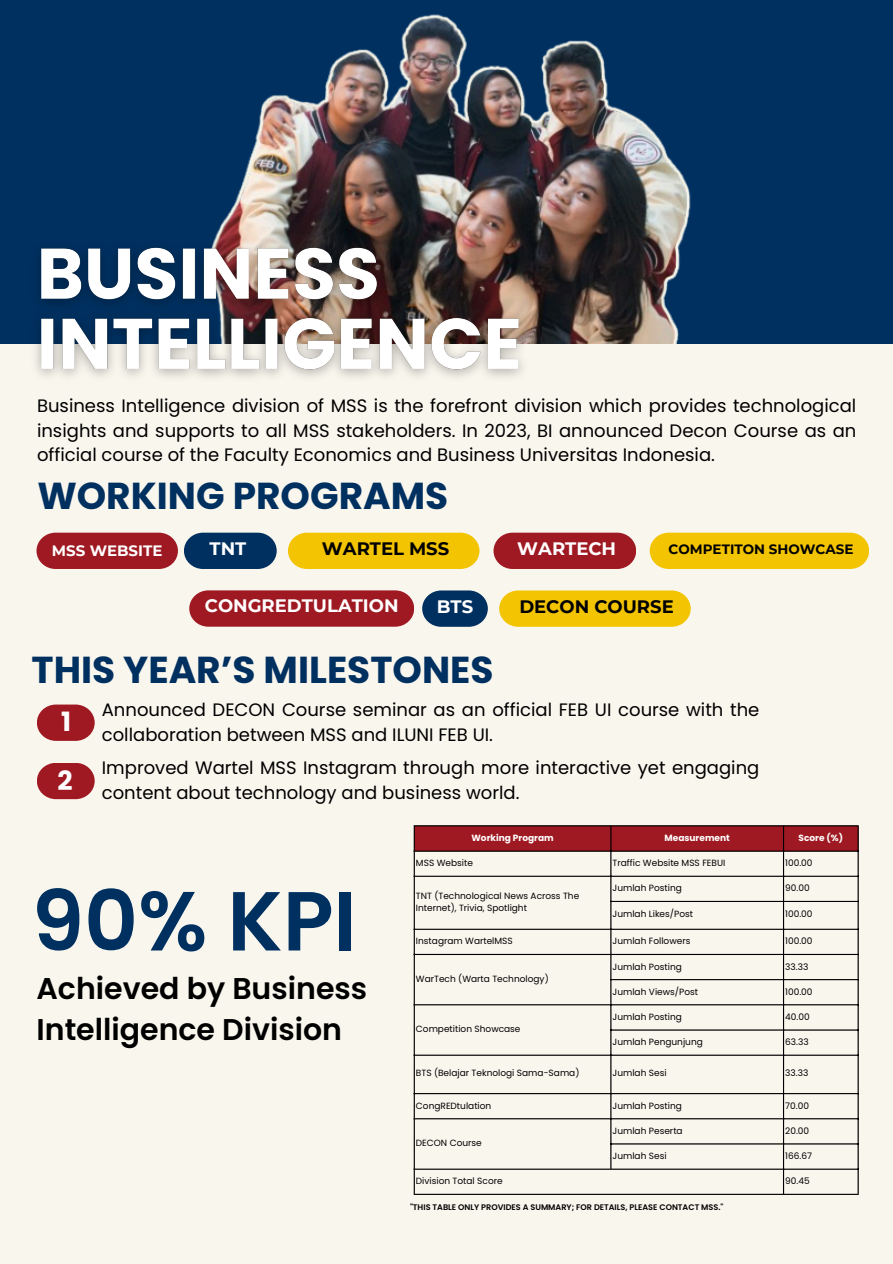
<style>
.page{position:relative;width:893px;height:1264px;background:#fff}
.page>*{position:absolute;margin:0;border:0;box-sizing:border-box;transform-origin:0 0}
.t1{font:600 83.55px "Poppins";color:#003060}
.t2{font:700 37.5px "Poppins";color:#003060}
.t3{font:600 30px/41.7px "Poppins";color:#000}
.t4{font:700 26.55px "Poppins";color:#fff}
.t5{font:18px/24.8px "Poppins";color:#000}
.t6{font:700 18px "Montserrat";color:#fff}
.t7{font:700 18px "Montserrat";color:#000}
.t8{font:700 15px "Montserrat";color:#fff}
.t9{font:700 13.5px "Montserrat";color:#000}
.t10{font:9px/12px "Poppins";color:#000}
.t11{font:700 9px "Poppins";color:#fff}
.t12{font:600 8.1px "Poppins";color:#000}
</style>
<div class="page">
<div style="left:0;top:0;width:892px;height:1263px;background:#f9f6ee"></div>
<div style="left:415px;top:826px;width:442px;height:24px;background:#9f1922"></div>
<hr style="left:413px;top:826px;width:2px;height:367px;background:#000">
<hr style="left:610px;top:826px;width:1px;height:342px;background:#000">
<hr style="left:782px;top:826px;width:2px;height:367px;background:#000">
<hr style="left:857px;top:826px;width:1px;height:367px;background:#000">
<hr style="left:413px;top:825px;width:445px;height:1px;background:#000">
<hr style="left:413px;top:850px;width:445px;height:1px;background:#000">
<hr style="left:413px;top:875px;width:445px;height:1px;background:#000">
<hr style="left:610px;top:900px;width:248px;height:2px;background:#000">
<hr style="left:413px;top:928px;width:445px;height:1px;background:#000">
<hr style="left:413px;top:953px;width:445px;height:2px;background:#000">
<hr style="left:610px;top:979px;width:248px;height:1px;background:#000">
<hr style="left:413px;top:1004px;width:445px;height:1px;background:#000">
<hr style="left:610px;top:1029px;width:248px;height:1px;background:#000">
<hr style="left:413px;top:1054px;width:445px;height:1px;background:#000">
<hr style="left:413px;top:1093px;width:445px;height:1px;background:#000">
<hr style="left:413px;top:1118px;width:445px;height:1px;background:#000">
<hr style="left:610px;top:1143px;width:248px;height:1px;background:#000">
<hr style="left:413px;top:1168px;width:445px;height:1px;background:#000">
<hr style="left:413px;top:1193px;width:445px;height:1px;background:#000">
<div style="left:0;top:0;width:892px;height:344px;background:#003060"></div>
<img style="left:221px;top:14px;width:470px;height:330px">
<img style="left:36px;top:224px;width:500px;height:153px">
<svg style="left:37px;top:704px;width:58px;height:37px;background:#ad3c42"></svg>
<svg style="left:37px;top:763px;width:58px;height:36px;background:#ab383e"></svg>
<svg style="left:649px;top:532px;width:220px;height:37px;background:#f3c60f"></svg>
<svg style="left:36px;top:532px;width:142px;height:37px;background:#a62a32"></svg>
<svg style="left:184px;top:532px;width:93px;height:37px;background:#1a456f"></svg>
<svg style="left:288px;top:532px;width:191px;height:37px;background:#f3c60f"></svg>
<svg style="left:422px;top:590px;width:66px;height:36px;background:#214a73"></svg>
<div style="left:189px;top:590px;width:225px;height:36px;background:#9f1922"></div>
<svg style="left:493px;top:532px;width:143px;height:37px;background:#a52a31"></svg>
<div style="left:499px;top:590px;width:191px;height:36px;background:#f3c402"></div>
<p class="t5" style="left:37px;top:393px;width:820px;text-align:justify">Business Intelligence division of MSS is the forefront division which provides technological insights and supports to all MSS stakeholders. In 2023, BI announced Decon Course as an official course of the Faculty Economics and Business Universitas Indonesia.</p>
<p class="t2" style="left:37px;top:469px;width:412px">WORKING PROGRAMS</p>
<p class="t8" style="left:52px;top:542px;width:112px">MSS WEBSITE</p>
<p class="t6" style="left:209px;top:538px;width:38px">TNT</p>
<p class="t7" style="left:322px;top:538px;width:129px">WARTEL MSS</p>
<p class="t6" style="left:517px;top:538px;width:100px">WARTECH</p>
<p class="t9" style="left:668px;top:541px;width:186px">COMPETITON SHOWCASE</p>
<h1 class="t6" style="left:205px;top:594px;width:195px">CONGREDTULATION</h1>
<p class="t6" style="left:437px;top:595px;width:38px">BTS</p>
<h4 class="t7" style="left:519px;top:595px;width:156px">DECON COURSE</h4>
<p class="t2" style="left:31px;top:643px;width:463px">THIS YEAR’S MILESTONES</p>
<p class="t4" style="left:61px;top:703px;width:11px">1</p>
<p class="t5" style="left:102px;top:697px;width:659px">Announced DECON Course seminar as an official FEB UI course with the collaboration between MSS and ILUNI FEB UI.</p>
<p class="t4" style="left:57px;top:762px;width:17px">2</p>
<p class="t5" style="left:102px;top:755px;width:659px">Improved Wartel MSS Instagram through more interactive yet engaging content about technology and business world.</p>
<p class="t1" style="left:32px;top:862px;width:327px">90% KPI</p>
<p class="t3" style="left:36px;top:967px;width:332px">Achieved by Business<br>Intelligence Division</p>
<p class="t11" style="left:471px;top:831px;width:84px">Working Program</p>
<h6 class="t11" style="left:664px;top:831px;width:67px">Measurement</h6>
<h3 class="t11" style="left:798px;top:831px;width:46px">Score (%)</h3>
<h5 class="t10" style="left:416px;top:857px;width:58px">MSS Website</h5>
<p class="t10" style="left:612px;top:857px;width:114px">Traffic Website MSS FEBUI</p>
<h5 class="t10" style="left:785px;top:857px;width:29px">100.00</h5>
<h5 class="t10" style="left:416px;top:889px;width:165px">TNT (Technological News Across The<br>Internet), Trivia, Spotlight</h5>
<p class="t10" style="left:612px;top:882px;width:71px">Jumlah Posting</p>
<h5 class="t10" style="left:785px;top:882px;width:26px">90.00</h5>
<h5 class="t10" style="left:612px;top:908px;width:82px">Jumlah Likes/Post</h5>
<h5 class="t10" style="left:785px;top:908px;width:29px">100.00</h5>
<h3 class="t10" style="left:416px;top:935px;width:98px">Instagram WartelMSS</h3>
<p class="t10" style="left:612px;top:935px;width:79px">Jumlah Followers</p>
<h6 class="t10" style="left:785px;top:935px;width:29px">100.00</h6>
<p class="t10" style="left:416px;top:972px;width:134px">WarTech (Warta Technology)</p>
<h6 class="t10" style="left:612px;top:960px;width:71px">Jumlah Posting</h6>
<p class="t10" style="left:785px;top:960px;width:25px">33.33</p>
<p class="t10" style="left:612px;top:985px;width:87px">Jumlah Views/Post</p>
<p class="t10" style="left:785px;top:985px;width:29px">100.00</p>
<p class="t10" style="left:416px;top:1022px;width:106px">Competition Showcase</p>
<p class="t10" style="left:612px;top:1010px;width:71px">Jumlah Posting</p>
<p class="t10" style="left:785px;top:1010px;width:26px">40.00</p>
<p class="t10" style="left:612px;top:1036px;width:92px">Jumlah Pengunjung</p>
<p class="t10" style="left:785px;top:1036px;width:25px">63.33</p>
<p class="t10" style="left:416px;top:1067px;width:165px">BTS (Belajar Teknologi Sama-Sama)</p>
<p class="t10" style="left:612px;top:1067px;width:56px">Jumlah Sesi</p>
<p class="t10" style="left:785px;top:1067px;width:25px">33.33</p>
<p class="t10" style="left:416px;top:1099px;width:77px">CongREDtulation</p>
<p class="t10" style="left:612px;top:1099px;width:71px">Jumlah Posting</p>
<p class="t10" style="left:785px;top:1099px;width:25px">70.00</p>
<p class="t10" style="left:416px;top:1136px;width:67px">DECON Course</p>
<p class="t10" style="left:612px;top:1124px;width:72px">Jumlah Peserta</p>
<p class="t10" style="left:785px;top:1124px;width:26px">20.00</p>
<p class="t10" style="left:612px;top:1149px;width:56px">Jumlah Sesi</p>
<p class="t10" style="left:785px;top:1149px;width:28px">166.67</p>
<p class="t10" style="left:416px;top:1175px;width:88px">Division Total Score</p>
<p class="t10" style="left:785px;top:1175px;width:26px">90.45</p>
<p class="t12" style="left:410px;top:1201px;width:315px">"THIS TABLE ONLY PROVIDES A SUMMARY; FOR DETAILS, PLEASE CONTACT MSS."</p>
</div>
